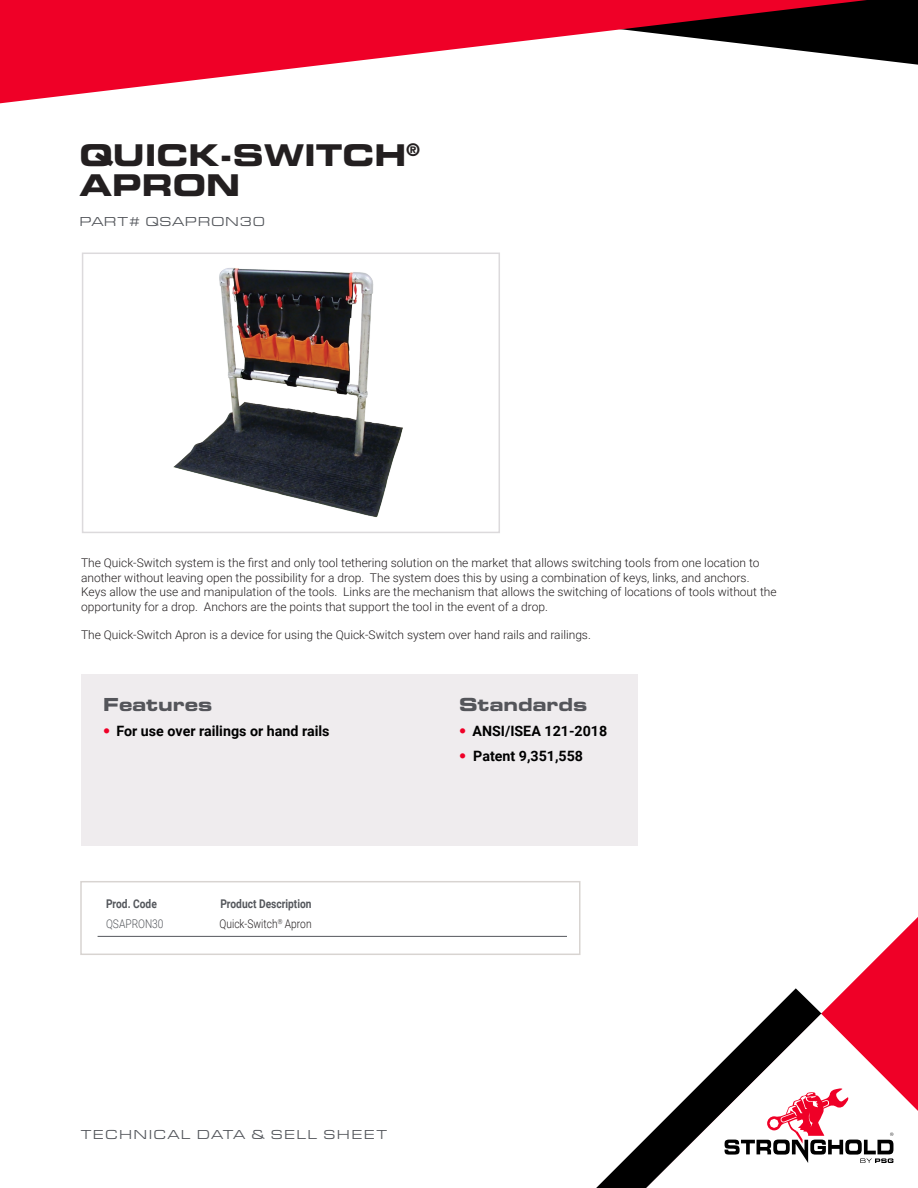
<style>
.page{position:relative;width:918px;height:1188px;background:#fff}
.page>*{position:absolute;margin:0;border:0;box-sizing:border-box;transform-origin:0 0}
.t1{font:30px "Eurostile Bold Extended Two";color:#231f20}
.t2{font:18px "Eurostile Bold Extended Two";color:#54555a}
.t3{font:700 14.25px "Roboto";color:#000}
.t4{font:13.5px "Eurostile Ext";letter-spacing:.095em;color:#54575c}
.t5{font:13.5px "Eurostile Ext";letter-spacing:.05em;color:#54575c}
.t6{font:300 12px/14.4px "Roboto";color:#231f20}
.t7{font:700 12px "Roboto";color:#54575c;scale:.85 1}
.t8{font:300 12px "Roboto";color:#231f20;scale:.85 1}
.t9{font:300 12px "Roboto";color:#54575c;scale:.85 1}
.s1{font-family:"Eurostile Bold Extended Two";font-weight:400;color:#ef0027}
</style>
<div class="page">
<div style="left:82px;top:253px;width:418px;height:280px;border:2px solid #dcdadc"></div>
<div style="left:80px;top:881px;width:500px;height:74px;border:2px solid #d8d4d1"></div>
<hr style="left:98px;top:936px;width:469px;height:1px;background:#54575c">
<div style="left:867px;top:0;width:51px;height:65px;background:#000"></div>
<svg style="left:0;top:0;width:867px;height:103px;fill:#ef0027"></svg>
<div style="left:81px;top:674px;width:557px;height:172px;background:#efecee"></div>
<svg style="left:822px;top:917px;width:96px;height:97px"></svg>
<svg style="left:596px;top:988px;width:226px;height:200px"></svg>
<svg style="left:646px;top:1014px;width:272px;height:174px"></svg>
<svg style="left:725px;top:1087px;width:168px;height:76px"></svg>
<img style="left:173px;top:268px;width:230px;height:249px">
<p class="t1" style="left:80px;top:134px;width:342px">QUICK-SWITCH<sup>®</sup></p>
<p class="t1" style="left:80px;top:164px;width:162px">APRON</p>
<p class="t5" style="left:80px;top:212px;width:187px">PART# QSAPRON30</p>
<p class="t6" style="left:81px;top:556px;width:697px">The Quick-Switch system is the first and only tool tethering solution on the market that allows switching tools from one location to another without leaving open the possibility for a drop. The system does this by using a combination of keys, links, and anchors.<br>Keys allow the use and manipulation of the tools. Links are the mechanism that allows the switching of locations of tools without the opportunity for a drop. Anchors are the points that support the tool in the event of a drop.</p>
<p class="t6" style="left:81px;top:628px;width:511px">The Quick-Switch Apron is a device for using the Quick-Switch system over hand rails and railings.</p>
<p class="t2" style="left:103px;top:692px;width:111px">Features</p>
<p class="t3" style="left:103px;top:721px;width:228px"><span class="s1">•</span> For use over railings or hand rails</p>
<p class="t7" style="left:106px;top:895px;width:61px">Prod. Code</p>
<p class="t7" style="left:220px;top:895px;width:109px">Product Description</p>
<p class="t9" style="left:106px;top:915px;width:69px">QSAPRON30</p>
<p class="t8" style="left:220px;top:915px;width:110px">Quick-Switch<sup>®</sup> Apron</p>
<p class="t2" style="left:459px;top:692px;width:130px">Standards</p>
<p class="t3" style="left:459px;top:721px;width:150px"><span class="s1">•</span> ANSI/ISEA 121-2018</p>
<p class="t3" style="left:459px;top:745px;width:126px"><span class="s1">•</span> Patent 9,351,558</p>
<p class="t4" style="left:81px;top:1125px;width:307px">TECHNICAL DATA &amp; SELL SHEET</p>
</div>
